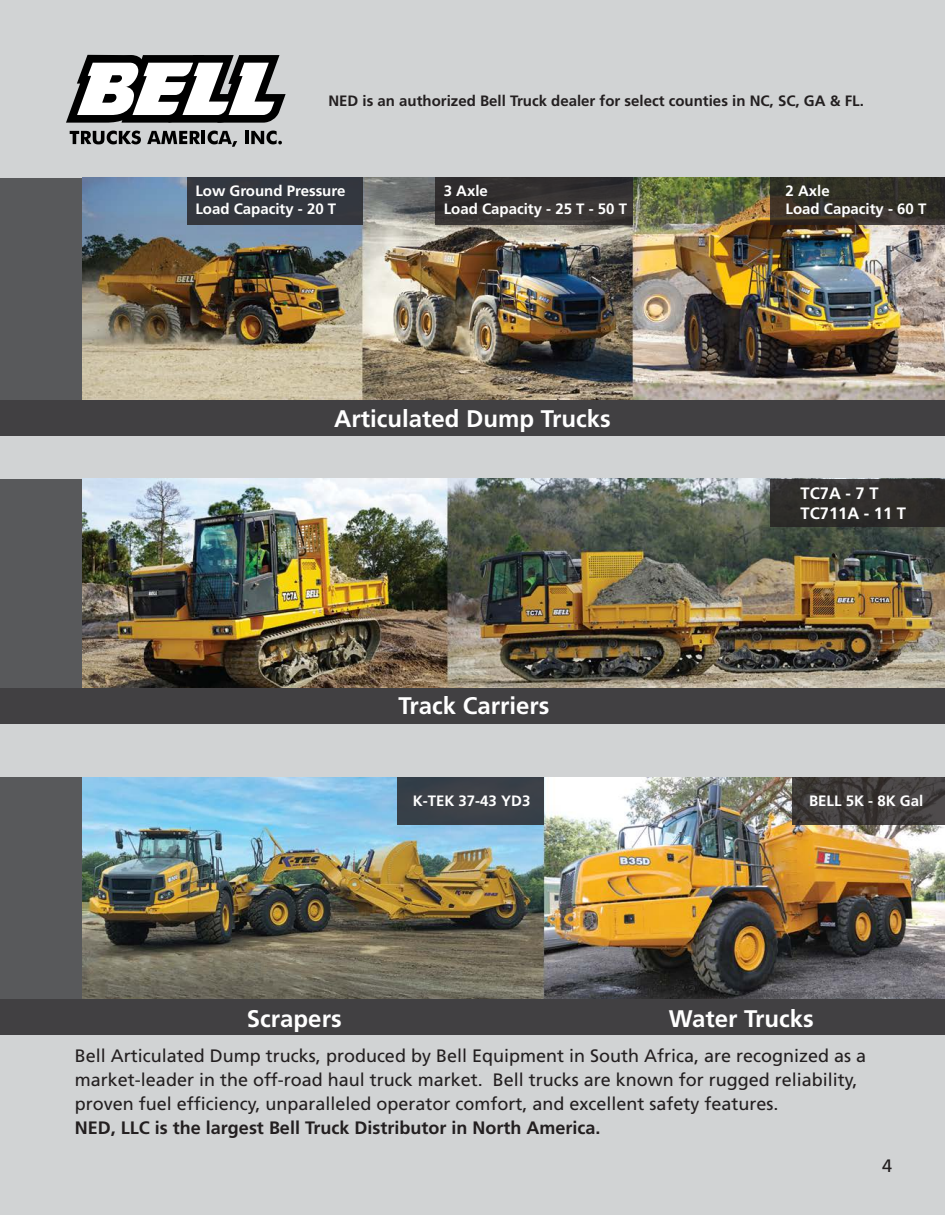
<style>
.page{position:relative;width:945px;height:1215px;background:#d1d3d4}
.page>*{position:absolute;margin:0;border:0;box-sizing:border-box;transform-origin:0 0}
.t1{font:700 24px "Frutiger LT Std";color:#fff}
.t2{font:18px/24px "Frutiger LT Std";color:#231f20}
.t3{font:700 18px "Frutiger LT Std";color:#231f20}
.t4{font:700 16.5px/19.8px "Frutiger LT Std";color:#fff}
.t5{font:700 15px/18px "Frutiger LT Std";color:#fff}
.t6{font:700 15px "Frutiger LT Std";color:#231f20}
</style>
<div class="page">
<div style="left:0;top:178px;width:945px;height:224px;background:#58595b"></div>
<div style="left:0;top:479px;width:945px;height:224px;background:#58595b"></div>
<div style="left:0;top:777px;width:945px;height:224px;background:#58595b"></div>
<img style="left:82px;top:777px;width:863px;height:222px">
<div style="left:0;top:999px;width:945px;height:36px;background:#414042"></div>
<svg style="left:793px;top:777px;width:152px;height:48px"></svg>
<div style="left:397px;top:777px;width:147px;height:48px;background:#3b4048"></div>
<img style="left:82px;top:479px;width:863px;height:209px">
<div style="left:0;top:688px;width:945px;height:36px;background:#414042"></div>
<div style="left:770px;top:479px;width:175px;height:48px;background:#2f2d2a"></div>
<img style="left:82px;top:178px;width:863px;height:222px">
<div style="left:0;top:400px;width:945px;height:36px;background:#414042"></div>
<div style="left:187px;top:178px;width:176px;height:47px;background:#33373f"></div>
<svg style="left:770px;top:178px;width:175px;height:47px;background:#332f27"></svg>
<svg style="left:436px;top:178px;width:197px;height:47px;background:#353131"></svg>
<svg style="left:66px;top:55px;width:220px;height:68px;background:#919191"></svg>
<svg style="left:70px;top:131px;width:71px;height:13px"></svg>
<svg style="left:147px;top:131px;width:90px;height:16px"></svg>
<svg style="left:245px;top:131px;width:37px;height:13px"></svg>
<p class="t6" style="left:328px;top:92px;width:537px">NED is an authorized Bell Truck dealer for select counties in NC, SC, GA &amp; FL.</p>
<p class="t5" style="left:195px;top:182px;width:152px">Low Ground Pressure<br>Load Capacity - 20 T</p>
<p class="t5" style="left:444px;top:182px;width:185px">3 Axle<br>Load Capacity - 25 T - 50 T</p>
<h1 class="t1" style="left:334px;top:404px;width:278px">Articulated Dump Trucks</h1>
<h1 class="t1" style="left:398px;top:692px;width:153px">Track Carriers</h1>
<p class="t5" style="left:786px;top:182px;width:142px">2 Axle<br>Load Capacity - 60 T</p>
<p class="t4" style="left:801px;top:483px;width:107px">TC7A - 7 T<br>TC711A - 11 T</p>
<p class="t5" style="left:413px;top:792px;width:119px">K-TEK 37-43 YD3</p>
<p class="t5" style="left:809px;top:792px;width:116px">BELL 5K - 8K Gal</p>
<h1 class="t1" style="left:247px;top:1004px;width:96px">Scrapers</h1>
<h1 class="t1" style="left:669px;top:1004px;width:146px">Water Trucks</h1>
<p class="t2" style="left:75px;top:1044px;width:793px">Bell Articulated Dump trucks, produced by Bell Equipment in South Africa, are recognized as a market-leader in the off-road haul truck market. Bell trucks are known for rugged reliability, proven fuel efficiency, unparalleled operator comfort, and excellent safety features.</p>
<p class="t3" style="left:75px;top:1118px;width:527px">NED, LLC is the largest Bell Truck Distributor in North America.</p>
<p class="t2" style="left:882px;top:1154px;width:12px">4</p>
</div>
